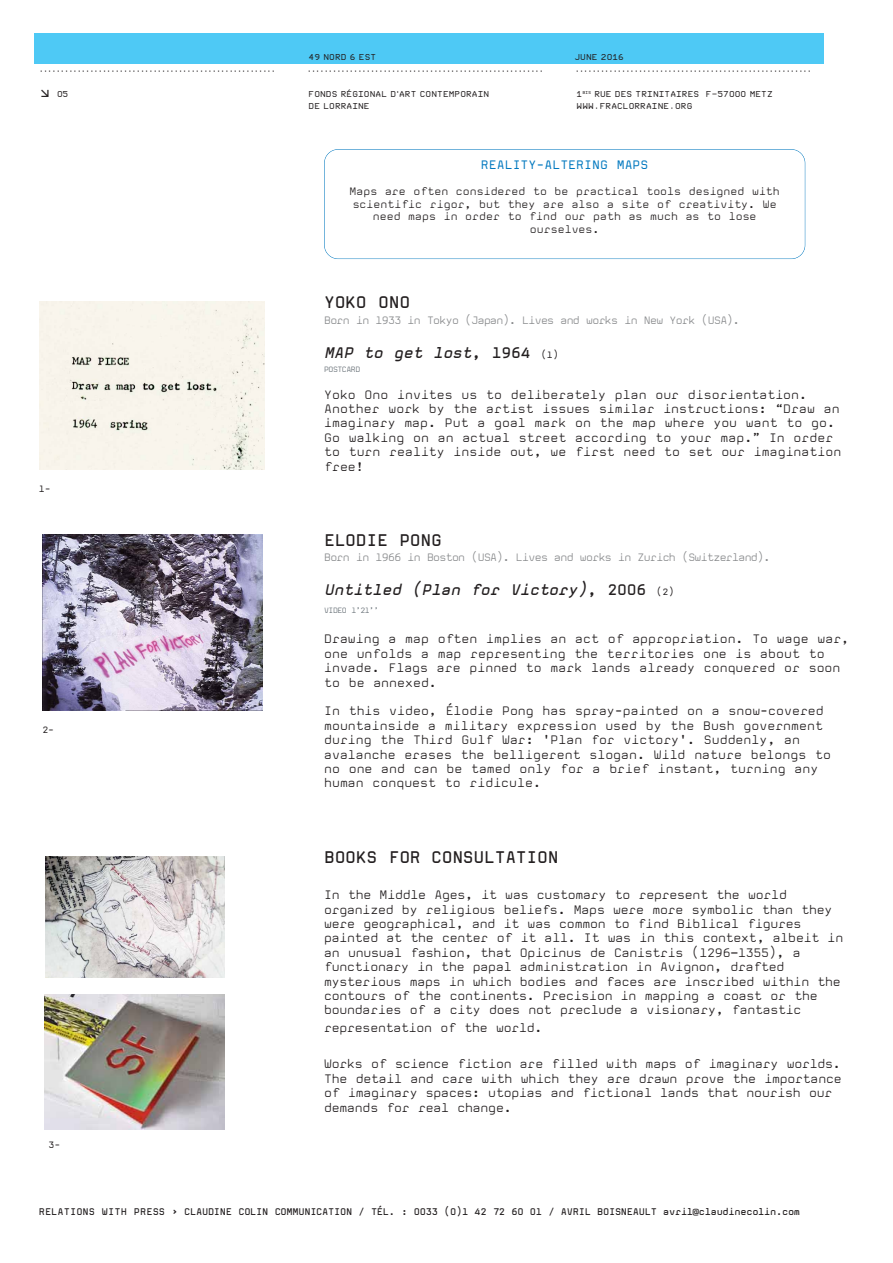
<style>
.page{position:relative;width:893px;height:1263px;background:#fff}
.page>*{position:absolute;margin:0;border:0;box-sizing:border-box;transform-origin:0 0}
.t1{font:700 16.5px "Mono";letter-spacing:-.02em;color:#231f20}
.t2{font:italic 700 15px "Mono";letter-spacing:-.02em;color:#231f20}
.t3{font:300 12px/14.4px "Mono";color:#231f20}
.t4{font:300 12px/14.4px "Mono";letter-spacing:-.02em;color:#231f20}
.t5{font:12px "Mono";color:#0078bf}
.t6{font:300 10.5px/12.6px "Mono";color:#231f20;text-align:center}
.t7{font:300 10.5px "Mono";letter-spacing:-.065em;color:#888a8c}
.t8{font:700 9.45px "Mono";letter-spacing:-.035em;color:#231f20}
.t9{font:9px "Mono";color:#231f20}
.t10{font:700 7.5px/12px "FRAC";letter-spacing:.02em;color:#231f20}
.t11{font:300 7.5px "Mono";letter-spacing:-.065em;color:#606970}
.s1{font-size:12px}
.s2{font-style:normal}
.s3{font-weight:400;font-style:normal;font-size:9px}
</style>
<div class="page">
<div style="left:34px;top:33px;width:789px;height:31px;background:#4ec9f5"></div>
<div style="left:40px;top:301px;width:225px;height:168px;background:#f8f5ec"></div>
<img style="left:43px;top:535px;width:219px;height:175px">
<img style="left:45px;top:857px;width:179px;height:121px">
<img style="left:45px;top:995px;width:179px;height:134px">
<div style="left:324px;top:149px;width:481px;height:110px;border:1px solid #0078bf;border-radius:14px"></div>
<p class="t10" style="left:39px;top:64px;width:239px">........................................................</p>
<p class="t10" style="left:41px;top:88px;width:29px"><span class="s1">d</span> 05</p>
<p class="t9" style="left:39px;top:485px;width:13px">1-</p>
<p class="t9" style="left:42px;top:726px;width:13px">2-</p>
<p class="t9" style="left:48px;top:1141px;width:13px">3-</p>
<p class="t10" style="left:307px;top:52px;width:239px">49 NORD 6 EST ........................................................</p>
<p class="t10" style="left:309px;top:88px;width:182px">FONDS RÉGIONAL D’ART CONTEMPORAIN<br>DE LORRAINE</p>
<p class="t10" style="left:575px;top:52px;width:239px">JUNE 2016 ........................................................</p>
<p class="t10" style="left:577px;top:88px;width:198px">1<sup>BIS</sup> RUE DES TRINITAIRES F-57000 METZ<br>WWW.FRACLORRAINE.ORG</p>
<p class="t5" style="left:481px;top:160px;width:169px">REALITY-ALTERING MAPS</p>
<p class="t6" style="left:350px;top:186px;width:432px">Maps are often considered to be practical tools designed with scientific rigor, but they are also a site of creativity. We need maps in order to find our path as much as to lose ourselves.</p>
<h1 class="t1" style="left:324px;top:296px;width:88px">YOKO ONO</h1>
<p class="t7" style="left:324px;top:316px;width:417px">Born in 1933 in Tokyo (Japan). Lives and works in New York (USA).</p>
<p class="t2" style="left:324px;top:346px;width:236px">MAP to get lost<span class="s2">, 1964</span> <span class="s3">(1)</span></p>
<p class="t11" style="left:324px;top:367px;width:38px">POSTCARD</p>
<p class="t3" style="left:324px;top:388px;width:519px">Yoko Ono invites us to deliberately plan our disorientation.<br>Another work by the artist issues similar instructions: “Draw an imaginary map. Put a goal mark on the map where you want to go.<br>Go walking on an actual street according to your map.” In order to turn reality inside out, we first need to set our imagination free!</p>
<h1 class="t1" style="left:324px;top:534px;width:119px">ELODIE PONG</h1>
<p class="t7" style="left:324px;top:553px;width:448px">Born in 1966 in Boston (USA). Lives and works in Zurich (Switzerland).</p>
<p class="t2" style="left:324px;top:584px;width:352px">Untitled (Plan for Victory)<span class="s2">, 2006</span> <span class="s3">(2)</span></p>
<p class="t11" style="left:324px;top:608px;width:56px">VIDEO 1’21’’</p>
<p class="t3" style="left:324px;top:633px;width:527px">Drawing a map often implies an act of appropriation. To wage war, one unfolds a map representing the territories one is about to invade. Flags are pinned to mark lands already conquered or soon to be annexed.</p>
<p class="t3" style="left:324px;top:705px;width:508px">In this video, Élodie Pong has spray-painted on a snow-covered mountainside a military expression used by the Bush government during the Third Gulf War: 'Plan for victory'. Suddenly, an avalanche erases the belligerent slogan. Wild nature belongs to no one and can be tamed only for a brief instant, turning any human conquest to ridicule.</p>
<h1 class="t1" style="left:324px;top:850px;width:236px">BOOKS FOR CONSULTATION</h1>
<p class="t4" style="left:324px;top:889px;width:521px">In the Middle Ages, it was customary to represent the world organized by religious beliefs. Maps were more symbolic than they were geographical, and it was common to find Biblical figures painted at the center of it all. It was in this context, albeit in an unusual fashion, that Opicinus de Canistris (1296–1355), a functionary in the papal administration in Avignon, drafted mysterious maps in which bodies and faces are inscribed within the contours of the continents. Precision in mapping a coast or the boundaries of a city does not preclude a visionary, fantastic</p>
<p class="t4" style="left:324px;top:1022px;width:220px">representation of the world.</p>
<p class="t4" style="left:324px;top:1058px;width:519px">Works of science fiction are filled with maps of imaginary worlds.<br>The detail and care with which they are drawn prove the importance of imaginary spaces: utopias and fictional lands that nourish our demands for real change.</p>
<p class="t8" style="left:39px;top:1208px;width:763px">RELATIONS WITH PRESS &gt; CLAUDINE COLIN COMMUNICATION / TÉL. : 0033 (0)1 42 72 60 01 / AVRIL BOISNEAULT avril@claudinecolin.com</p>
</div>
